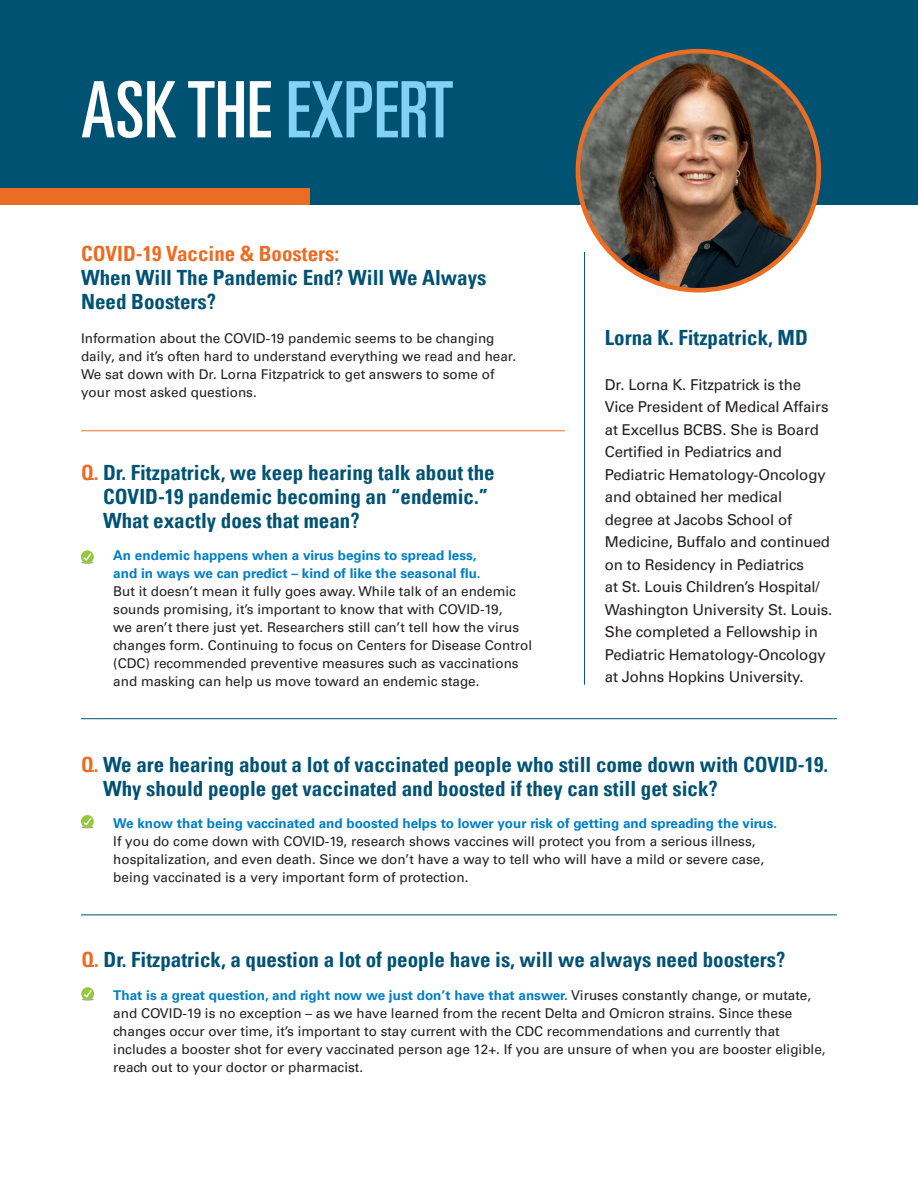
<style>
.page{position:relative;width:918px;height:1188px;background:#fff}
.page>*{position:absolute;margin:0;border:0;box-sizing:border-box;transform-origin:0 0}
.t1{font:77.85px "Univers LT Pro Ult Cond";color:#fff}
.t2{font:700 condensed 21px/24px "Univers LT Pro";color:#005273}
.t3{font:15px/22.5px "Univers LT Pro 55 Roman";letter-spacing:-.01em;color:#231f20}
.t4{font:13.5px/18px "Univers LT Pro 55 Roman";color:#231f20}
.s1{color:#81d2f5}
.s2{color:#eb6c23}
.s3{font-family:"Univers LT Pro 65";font-weight:700;color:#007ec5}
</style>
<div class="page">
<div style="left:0;top:0;width:918px;height:204px;background:#005273"></div>
<div style="left:0;top:188px;width:310px;height:16px;background:#eb6c23"></div>
<hr style="left:81px;top:718px;width:756px;height:1px;background:#005273">
<hr style="left:81px;top:915px;width:756px;height:1px;background:#005273">
<hr style="left:81px;top:430px;width:484px;height:1px;background:#eb6c23">
<hr style="left:584px;top:252px;width:1px;height:433px;background:#005273">
<svg style="left:81px;top:550px;width:13px;height:13px"></svg>
<svg style="left:81px;top:553px;width:13px;height:11px"></svg>
<svg style="left:81px;top:815px;width:13px;height:13px"></svg>
<svg style="left:81px;top:818px;width:13px;height:11px"></svg>
<svg style="left:81px;top:987px;width:13px;height:13px"></svg>
<svg style="left:81px;top:990px;width:13px;height:11px"></svg>
<img style="left:579px;top:51px;width:238px;height:239px">
<div style="left:576px;top:49px;width:245px;height:243px;border:5px solid #eb6c23;border-radius:50%"></div>
<h1 class="t1" style="left:81px;top:56px;width:374px">ASK THE <span class="s1">EXPERT</span></h1>
<h2 class="t2" style="left:81px;top:242px;width:407px"><span class="s2">COVID-19 Vaccine &amp; Boosters:<br></span>When Will The Pandemic End? Will We Always<br>Need Boosters?</h2>
<p class="t4" style="left:81px;top:328px;width:437px">Information about the COVID-19 pandemic seems to be changing daily, and it’s often hard to understand everything we read and hear.<br>We sat down with Dr. Lorna Fitzpatrick to get answers to some of your most asked questions.</p>
<h3 class="t2" style="left:103px;top:460px;width:393px;text-indent:-22px"><span class="s2">Q.</span> Dr. Fitzpatrick, we keep hearing talk about the<br>COVID-19 pandemic becoming an “endemic.”<br>What exactly does that mean?</h3>
<p class="t4" style="left:113px;top:546px;width:420px"><span class="s3">An endemic happens when a virus begins to spread less,<br>and in ways we can predict – kind of like the seasonal flu.<br></span>But it doesn’t mean it fully goes away. While talk of an endemic sounds promising, it’s important to know that with COVID-19,<br>we aren’t there just yet. Researchers still can’t tell how the virus changes form. Continuing to focus on Centers for Disease Control (CDC) recommended preventive measures such as vaccinations and masking can help us move toward an endemic stage.</p>
<h2 class="t2" style="left:605px;top:325px;width:204px">Lorna K. Fitzpatrick, MD</h2>
<p class="t3" style="left:605px;top:372px;width:229px">Dr. Lorna K. Fitzpatrick is the<br>Vice President of Medical Affairs at Excellus BCBS. She is Board<br>Certified in Pediatrics and<br>Pediatric Hematology-Oncology and obtained her medical degree at Jacobs School of<br>Medicine, Buffalo and continued on to Residency in Pediatrics<br>at St. Louis Children’s Hospital/<br>Washington University St. Louis.<br>She completed a Fellowship in<br>Pediatric Hematology-Oncology at Johns Hopkins University.</p>
<h3 class="t2" style="left:103px;top:752px;width:727px;text-indent:-22px"><span class="s2">Q.</span> We are hearing about a lot of vaccinated people who still come down with COVID-19.<br>Why should people get vaccinated and boosted if they can still get sick?</h3>
<p class="t4" style="left:113px;top:813px;width:666px"><span class="s3">We know that being vaccinated and boosted helps to lower your risk of getting and spreading the virus.<br></span>If you do come down with COVID-19, research shows vaccines will protect you from a serious illness, hospitalization, and even death. Since we don’t have a way to tell who will have a mild or severe case, being vaccinated is a very important form of protection.</p>
<h3 class="t2" style="left:81px;top:947px;width:706px"><span class="s2">Q.</span> Dr. Fitzpatrick, a question a lot of people have is, will we always need boosters?</h3>
<p class="t4" style="left:113px;top:986px;width:714px"><span class="s3">That is a great question, and right now we just don’t have that answer.</span> Viruses constantly change, or mutate, and COVID-19 is no exception – as we have learned from the recent Delta and Omicron strains. Since these changes occur over time, it’s important to stay current with the CDC recommendations and currently that includes a booster shot for every vaccinated person age 12+. If you are unsure of when you are booster eligible, reach out to your doctor or pharmacist.</p>
</div>
